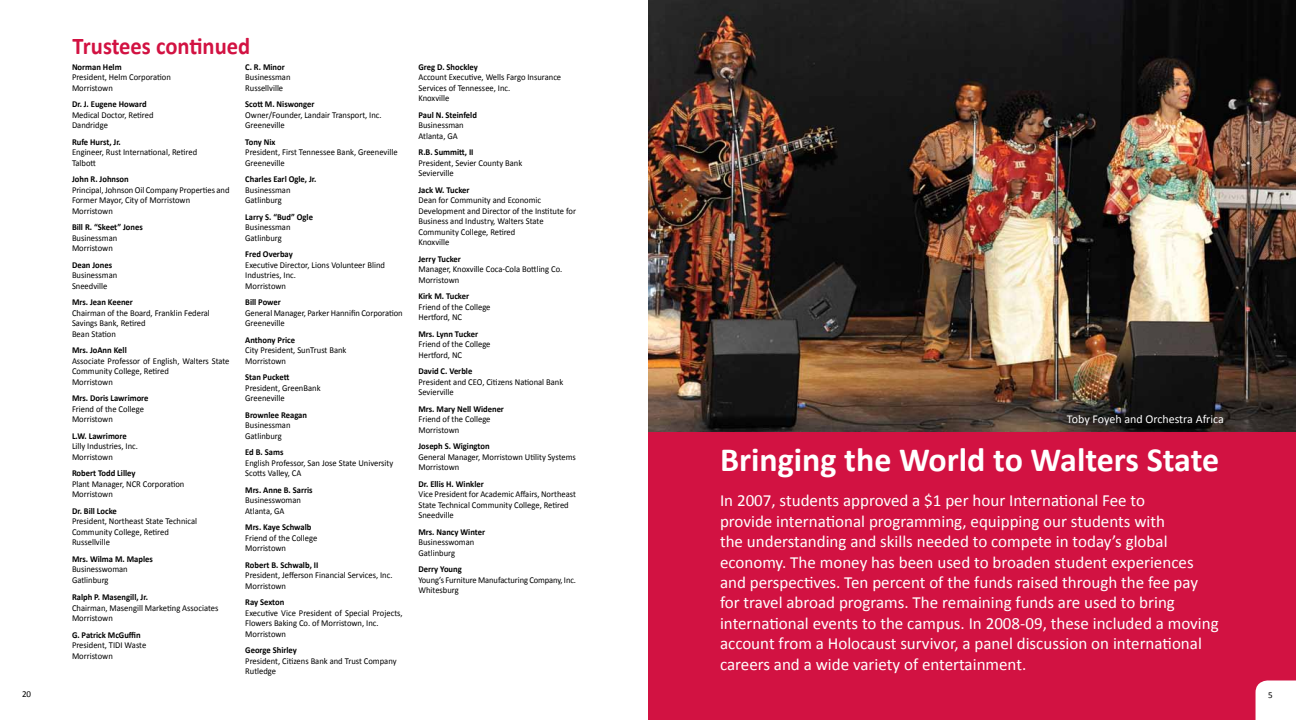
<style>
.page{position:relative;width:1296px;height:720px;background:#fff}
.page>*{position:absolute;margin:0;border:0;box-sizing:border-box;transform-origin:0 0}
.t1{font:700 34px "Calibri";color:#fff}
.t2{font:700 24px "Calibri";color:#d21242;scale:.94 1}
.t3{font:17px/20.4px "Calibri";color:#fff}
.t4{font:12px "Calibri";color:#fff}
.t5{font:9px/10.5px "Calibri";color:#000;scale:.95 1}
.t6{font:700 9px "Calibri";color:#000;scale:.95 1}
.t7{font:9px/10.5px "Calibri";color:#000;scale:.94 1}
.t8{font:9px "Calibri";color:#000}
</style>
<div class="page">
<div style="left:648px;top:422px;width:648px;height:298px;background:#d21242"></div>
<img style="left:648px;top:0;width:648px;height:432px">
<div style="left:1256px;top:680px;width:40px;height:40px;background:#fff"></div>
<h2 class="t2" style="left:72px;top:31px;width:191px">trustees continued</h2>
<p class="t6" style="left:72px;top:61px;width:54px">Norman Helm</p>
<p class="t5" style="left:72px;top:72px;width:106px">President, Helm Corporation<br>Morristown</p>
<p class="t6" style="left:72px;top:99px;width:80px">Dr. J. Eugene Howard</p>
<p class="t5" style="left:72px;top:109px;width:87px">Medical Doctor, Retired<br>Dandridge</p>
<p class="t6" style="left:72px;top:136px;width:53px">Rufe Hurst, Jr.</p>
<p class="t5" style="left:72px;top:147px;width:133px">Engineer, Rust International, Retired<br>Talbott</p>
<p class="t6" style="left:72px;top:174px;width:61px">John R. Johnson</p>
<p class="t5" style="left:72px;top:184px;width:167px">Principal, Johnson Oil Company Properties and<br>Former Mayor, City of Morristown<br>Morristown</p>
<p class="t6" style="left:72px;top:222px;width:76px">Bill R. “Skeet” Jones</p>
<p class="t5" style="left:72px;top:232px;width:49px">Businessman<br>Morristown</p>
<p class="t6" style="left:72px;top:259px;width:44px">Dean Jones</p>
<p class="t5" style="left:72px;top:270px;width:49px">Businessman<br>Sneedville</p>
<p class="t6" style="left:72px;top:297px;width:66px">Mrs. Jean Keener</p>
<p class="t5" style="left:72px;top:307px;width:147px">Chairman of the Board, Franklin Federal<br>Savings Bank, Retired<br>Bean Station</p>
<p class="t6" style="left:72px;top:345px;width:59px">Mrs. JoAnn Kell</p>
<p class="t5" style="left:72px;top:355px;width:167px">Associate Professor of English, Walters State<br>Community College, Retired<br>Morristown</p>
<p class="t6" style="left:72px;top:393px;width:82px">Mrs. Doris Lawrimore</p>
<p class="t5" style="left:72px;top:403px;width:77px">Friend of the College<br>Morristown</p>
<p class="t6" style="left:72px;top:430px;width:59px">L.W. Lawrimore</p>
<p class="t5" style="left:72px;top:441px;width:71px">Lilly Industries, Inc.<br>Morristown</p>
<p class="t6" style="left:72px;top:468px;width:68px">Robert Todd Lilley</p>
<p class="t5" style="left:72px;top:478px;width:120px">Plant Manager, NCR Corporation<br>Morristown</p>
<p class="t6" style="left:72px;top:505px;width:49px">Dr. Bill Locke</p>
<p class="t5" style="left:72px;top:516px;width:133px">President, Northeast State Technical<br>Community College, Retired<br>Russellville</p>
<p class="t6" style="left:72px;top:553px;width:87px">Mrs. Wilma M. Maples</p>
<p class="t5" style="left:72px;top:564px;width:60px">Businesswoman<br>Gatlinburg</p>
<p class="t6" style="left:72px;top:592px;width:81px">Ralph P. Masengill, Jr.</p>
<p class="t5" style="left:72px;top:602px;width:156px">Chairman, Masengill Marketing Associates<br>Morristown</p>
<p class="t6" style="left:72px;top:629px;width:74px">G. Patrick McGuffin</p>
<p class="t5" style="left:72px;top:640px;width:80px">President, TIDI Waste<br>Morristown</p>
<p class="t6" style="left:245px;top:61px;width:43px">C. R. Minor</p>
<p class="t5" style="left:245px;top:72px;width:49px">Businessman<br>Russellville</p>
<p class="t6" style="left:245px;top:99px;width:74px">Scott M. Niswonger</p>
<p class="t5" style="left:245px;top:109px;width:145px">Owner/Founder, Landair Transport, Inc.<br>Greeneville</p>
<p class="t6" style="left:245px;top:136px;width:33px">Tony Nix</p>
<p class="t5" style="left:245px;top:147px;width:162px">President, First Tennessee Bank, Greeneville<br>Greeneville</p>
<p class="t6" style="left:245px;top:174px;width:77px">Charles Earl Ogle, Jr.</p>
<p class="t5" style="left:245px;top:184px;width:49px">Businessman<br>Gatlinburg</p>
<p class="t6" style="left:245px;top:211px;width:73px">Larry S. “Bud” Ogle</p>
<p class="t5" style="left:245px;top:222px;width:49px">Businessman<br>Gatlinburg</p>
<p class="t6" style="left:245px;top:249px;width:51px">Fred Overbay</p>
<p class="t5" style="left:245px;top:259px;width:149px">Executive Director, Lions Volunteer Blind<br>Industries, Inc.<br>Morristown</p>
<p class="t6" style="left:245px;top:297px;width:39px">Bill Power</p>
<p class="t5" style="left:245px;top:307px;width:167px">General Manager, Parker Hannifin Corporation<br>Greeneville</p>
<p class="t6" style="left:245px;top:334px;width:54px">Anthony Price</p>
<p class="t5" style="left:245px;top:345px;width:108px">City President, SunTrust Bank<br>Morristown</p>
<p class="t6" style="left:245px;top:372px;width:48px">Stan Puckett</p>
<p class="t5" style="left:245px;top:382px;width:81px">President, GreenBank<br>Greeneville</p>
<p class="t6" style="left:245px;top:409px;width:67px">Brownlee Reagan</p>
<p class="t5" style="left:245px;top:420px;width:49px">Businessman<br>Gatlinburg</p>
<p class="t6" style="left:245px;top:447px;width:42px">Ed B. Sams</p>
<p class="t5" style="left:245px;top:457px;width:157px">English Professor, San Jose State University<br>Scotts Valley, CA</p>
<p class="t6" style="left:245px;top:484px;width:73px">Mrs. Anne B. Sarris</p>
<p class="t5" style="left:245px;top:495px;width:60px">Businesswoman<br>Atlanta, GA</p>
<p class="t6" style="left:245px;top:522px;width:71px">Mrs. Kaye Schwalb</p>
<p class="t5" style="left:245px;top:532px;width:77px">Friend of the College<br>Morristown</p>
<p class="t6" style="left:245px;top:559px;width:78px">Robert B. Schwalb, II</p>
<p class="t5" style="left:245px;top:570px;width:157px">President, Jefferson Financial Services, Inc.<br>Morristown</p>
<p class="t6" style="left:245px;top:597px;width:43px">Ray Sexton</p>
<p class="t5" style="left:245px;top:607px;width:167px">Executive Vice President of Special Projects,<br>Flowers Baking Co. of Morristown, Inc.<br>Morristown</p>
<p class="t6" style="left:245px;top:645px;width:56px">George Shirley</p>
<p class="t5" style="left:245px;top:655px;width:161px">President, Citizens Bank and Trust Company<br>Rutledge</p>
<p class="t6" style="left:418px;top:61px;width:64px">Greg D. Shockley</p>
<p class="t5" style="left:418px;top:72px;width:152px">Account Executive, Wells Fargo Insurance<br>Services of Tennessee, Inc.<br>Knoxville</p>
<p class="t6" style="left:418px;top:109px;width:63px">Paul N. Steinfeld</p>
<p class="t5" style="left:418px;top:120px;width:49px">Businessman<br>Atlanta, GA</p>
<p class="t6" style="left:418px;top:147px;width:59px">R.B. Summitt, II</p>
<p class="t5" style="left:418px;top:157px;width:111px">President, Sevier County Bank<br>Sevierville</p>
<p class="t6" style="left:418px;top:184px;width:55px">Jack W. Tucker</p>
<p class="t5" style="left:418px;top:195px;width:167px">Dean for Community and Economic<br>Development and Director of the Institute for<br>Business and Industry, Walters State<br>Community College, Retired<br>Knoxville</p>
<p class="t6" style="left:418px;top:253px;width:46px">Jerry Tucker</p>
<p class="t5" style="left:418px;top:264px;width:153px">Manager, Knoxville Coca-Cola Bottling Co.<br>Morristown</p>
<p class="t6" style="left:418px;top:291px;width:55px">Kirk M. Tucker</p>
<p class="t5" style="left:418px;top:301px;width:77px">Friend of the College<br>Hertford, NC</p>
<p class="t6" style="left:418px;top:328px;width:64px">Mrs. Lynn Tucker</p>
<p class="t5" style="left:418px;top:339px;width:77px">Friend of the College<br>Hertford, NC</p>
<p class="t6" style="left:418px;top:366px;width:58px">David C. Verble</p>
<p class="t5" style="left:418px;top:376px;width:154px">President and CEO, Citizens National Bank<br>Sevierville</p>
<p class="t6" style="left:418px;top:403px;width:92px">Mrs. Mary Nell Widener</p>
<p class="t5" style="left:418px;top:414px;width:77px">Friend of the College<br>Morristown</p>
<p class="t6" style="left:418px;top:441px;width:76px">Joseph S. Wigington</p>
<p class="t5" style="left:418px;top:451px;width:167px">General Manager, Morristown Utility Systems<br>Morristown</p>
<p class="t6" style="left:418px;top:478px;width:70px">Dr. Ellis H. Winkler</p>
<p class="t5" style="left:418px;top:489px;width:167px">Vice President for Academic Affairs, Northeast<br>State Technical Community College, Retired<br>Sneedville</p>
<p class="t6" style="left:418px;top:526px;width:72px">Mrs. Nancy Winter</p>
<p class="t5" style="left:418px;top:537px;width:60px">Businesswoman<br>Gatlinburg</p>
<p class="t6" style="left:418px;top:564px;width:47px">Derry Young</p>
<p class="t7" style="left:418px;top:574px;width:169px">Young’s Furniture Manufacturing Company, Inc.<br>Whitesburg</p>
<h3 class="t4" style="left:1067px;top:412px;width:158px">Toby Foyeh and Orchestra Africa</h3>
<h1 class="t1" style="left:720px;top:439px;width:501px">Bringing the World to Walters State</h1>
<p class="t3" style="left:720px;top:490px;width:500px">In 2007, students approved a $1 per hour International Fee to<br>provide international programming, equipping our students with<br>the understanding and skills needed to compete in today’s global economy. The money has been used to broaden student experiences and perspectives. Ten percent of the funds raised through the fee pay for travel abroad programs. The remaining funds are used to bring international events to the campus. In 2008-09, these included a moving account from a Holocaust survivor, a panel discussion on international careers and a wide variety of entertainment.</p>
<p class="t8" style="left:22px;top:689px;width:11px">20</p>
<p class="t8" style="left:1268px;top:689px;width:6px">5</p>
</div>
